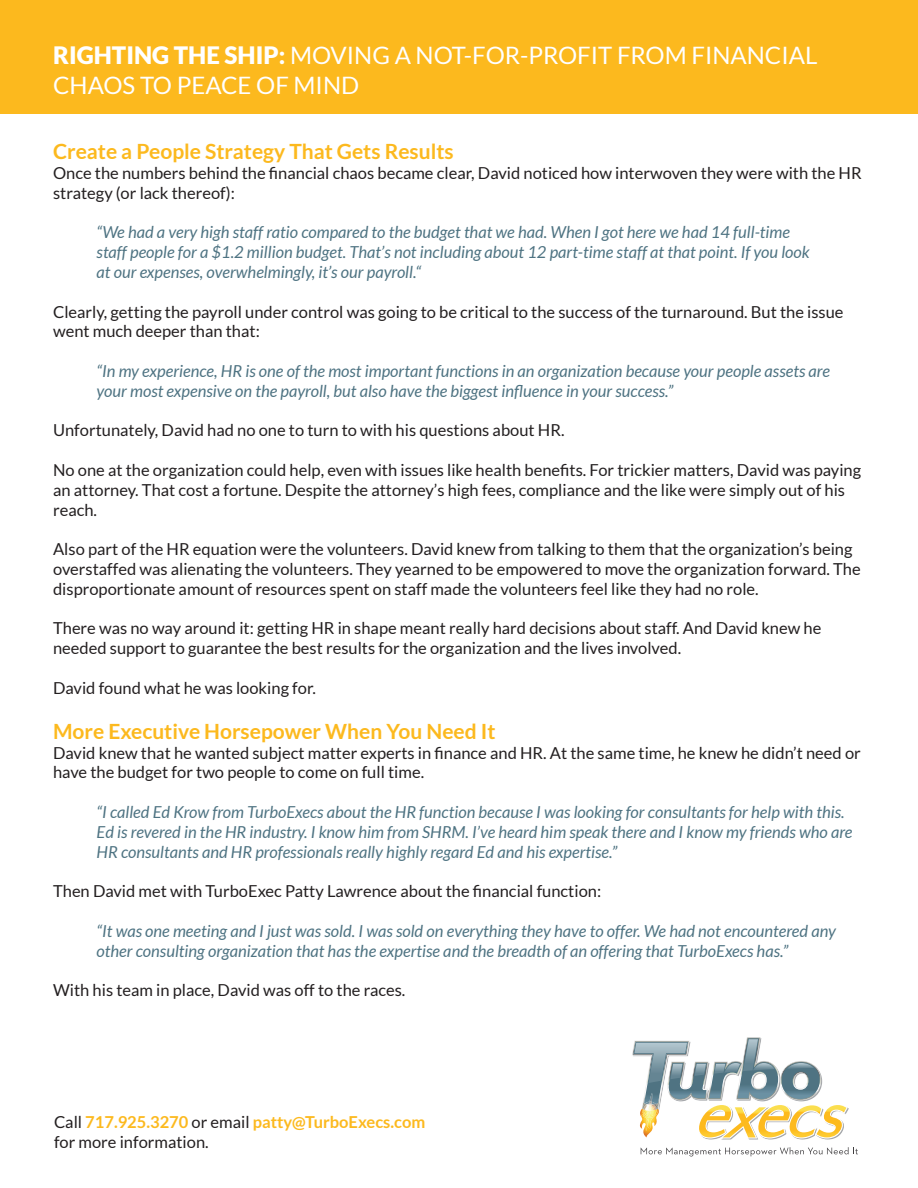
<style>
.page{position:relative;width:918px;height:1188px;background:#fff}
.page>*{position:absolute;margin:0;border:0;box-sizing:border-box;transform-origin:0 0}
.t1{font:24px/30px "Lato";color:#fff}
.t2{font:700 21px "Lato";color:#fcb91e}
.t3{font:16.5px/19.8px "Lato";color:#231f20}
.t4{font:italic 16.5px/19.8px "Lato";color:#4e7382}
.t5{font:700 16.5px "Lato";color:#fcb91e}
.s1{font-weight:900}
.s2{font-weight:400;color:#231f20}
</style>
<div class="page">
<img style="left:721px;top:1139px;width:49px;height:1px">
<svg style="left:641px;top:1147px;width:217px;height:9px"></svg>
<svg style="left:632px;top:1037px;width:216px;height:102px"></svg>
<div style="left:0;top:0;width:918px;height:113px;background:#fcb91e"></div>
<p class="t1" style="left:53px;top:40px;width:766px"><span class="s1">RIGHTING THE SHIP:</span> MOVING A NOT-FOR-PROFIT FROM FINANCIAL<br>CHAOS TO PEACE OF MIND</p>
<p class="t2" style="left:53px;top:139px;width:402px">Create a People Strategy That Gets Results</p>
<p class="t3" style="left:53px;top:163px;width:810px">Once the numbers behind the financial chaos became clear, David noticed how interwoven they were with the HR strategy (or lack thereof):</p>
<p class="t4" style="left:97px;top:223px;width:715px">“We had a very high staff ratio compared to the budget that we had. When I got here we had 14 full-time staff people for a $1.2 million budget. That’s not including about 12 part-time staff at that point. If you look at our expenses, overwhelmingly, it’s our payroll.“</p>
<p class="t3" style="left:53px;top:302px;width:792px">Clearly, getting the payroll under control was going to be critical to the success of the turnaround. But the issue went much deeper than that:</p>
<p class="t4" style="left:97px;top:361px;width:735px">“In my experience, HR is one of the most important functions in an organization because your people assets are your most expensive on the payroll, but also have the biggest influence in your success.”</p>
<p class="t3" style="left:53px;top:420px;width:513px">Unfortunately, David had no one to turn to with his questions about HR.</p>
<p class="t3" style="left:53px;top:460px;width:810px">No one at the organization could help, even with issues like health benefits. For trickier matters, David was paying an attorney. That cost a fortune. Despite the attorney’s high fees, compliance and the like were simply out of his reach.</p>
<p class="t3" style="left:53px;top:539px;width:809px">Also part of the HR equation were the volunteers. David knew from talking to them that the organization’s being overstaffed was alienating the volunteers. They yearned to be empowered to move the organization forward. The disproportionate amount of resources spent on staff made the volunteers feel like they had no role.</p>
<p class="t3" style="left:53px;top:618px;width:770px">There was no way around it: getting HR in shape meant really hard decisions about staff. And David knew he needed support to guarantee the best results for the organization and the lives involved.</p>
<p class="t3" style="left:53px;top:678px;width:264px">David found what he was looking for.</p>
<p class="t2" style="left:53px;top:719px;width:444px">More Executive Horsepower When You Need It</p>
<p class="t3" style="left:53px;top:743px;width:809px">David knew that he wanted subject matter experts in finance and HR. At the same time, he knew he didn’t need or have the budget for two people to come on full time.</p>
<p class="t4" style="left:97px;top:802px;width:757px">“I called Ed Krow from TurboExecs about the HR function because I was looking for consultants for help with this.<br>Ed is revered in the HR industry. I know him from SHRM. I’ve heard him speak there and I know my friends who are<br>HR consultants and HR professionals really highly regard Ed and his expertise.”</p>
<p class="t3" style="left:53px;top:881px;width:550px">Then David met with TurboExec Patty Lawrence about the financial function:</p>
<p class="t4" style="left:97px;top:921px;width:741px">“It was one meeting and I just was sold. I was sold on everything they have to offer. We had not encountered any other consulting organization that has the expertise and the breadth of an offering that TurboExecs has.”</p>
<p class="t3" style="left:53px;top:980px;width:354px">With his team in place, David was off to the races.</p>
<p class="t5" style="left:54px;top:1113px;width:373px"><span class="s2">Call</span> 717.925.3270 <span class="s2">or email</span> patty@TurboExecs.com</p>
<p class="t3" style="left:54px;top:1132px;width:156px">for more information.</p>
</div>
